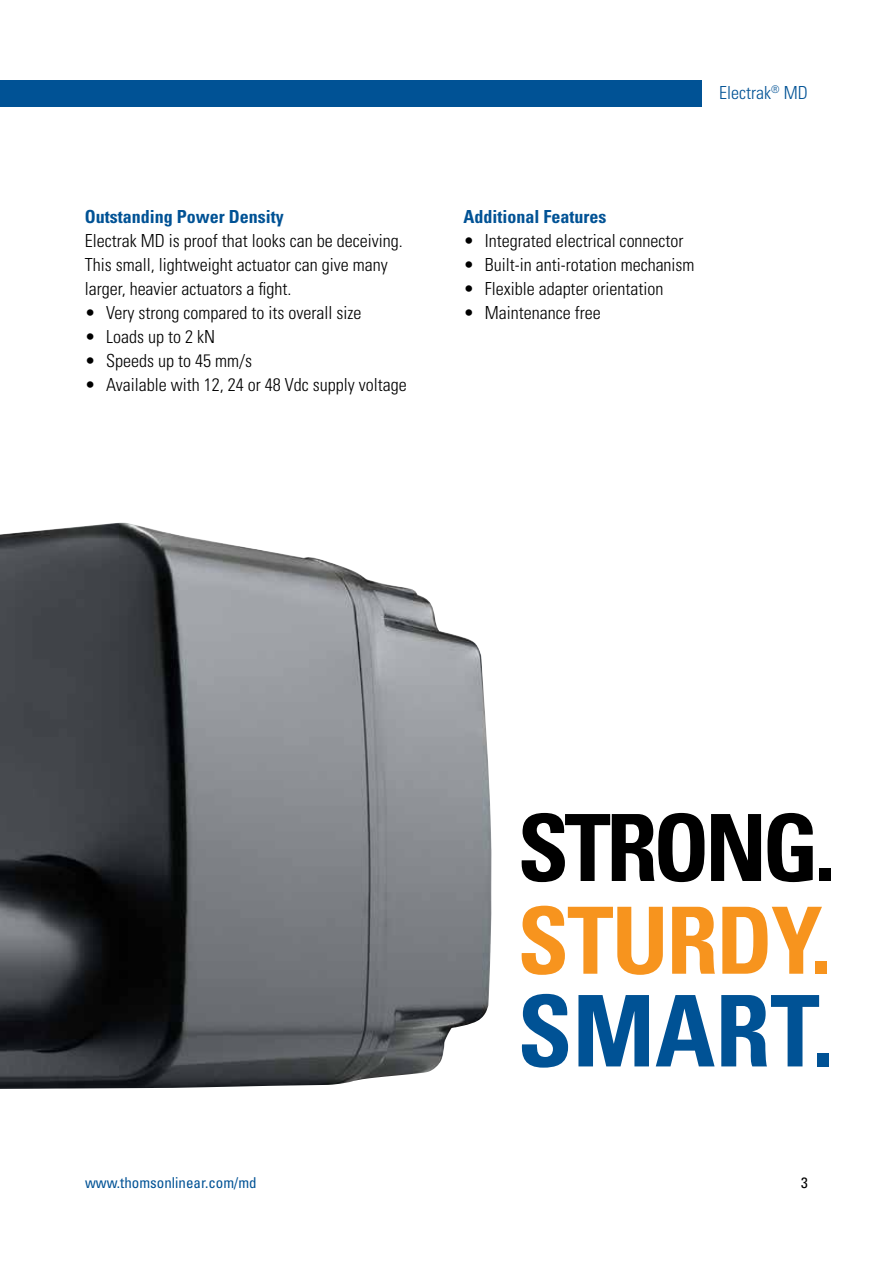
<style>
.page{position:relative;width:893px;height:1263px;background:#fff}
.page>*{position:absolute;margin:0;border:0;box-sizing:border-box;transform-origin:0 0}
.t1{font:700 condensed 98.85px "Univers LT Std";color:#005295}
.t2{font:700 condensed 92.7px "Univers LT Std";letter-spacing:-.05em;color:#000}
.t3{font:700 condensed 92.7px "Univers LT Std";letter-spacing:-.02em;color:#f7941e}
.t4{font:300 condensed 18px/24px "Univers LT Std";color:#000}
.t5{font:700 condensed 18px "Univers LT Std";color:#005295}
.t6{font:300 condensed 18px "Univers LT Std";color:#005295}
.t7{font:condensed 15px "Univers LT Std";color:#005295}
.t8{font:condensed 15px "Univers LT Std";color:#000}
</style>
<div class="page">
<div style="left:0;top:80px;width:701px;height:27px;background:#005295"></div>
<img style="left:0;top:523px;width:492px;height:566px">
<p class="t5" style="left:85px;top:206px;width:200px">Outstanding Power Density</p>
<p class="t4" style="left:85px;top:229px;width:319px">Electrak MD is proof that looks can be deceiving.<br>This small, lightweight actuator can give many larger, heavier actuators a fight.</p>
<p class="t4" style="left:85px;top:301px;width:278px">• Very strong compared to its overall size</p>
<p class="t4" style="left:85px;top:325px;width:132px">• Loads up to 2 kN</p>
<p class="t4" style="left:85px;top:349px;width:169px">• Speeds up to 45 mm/s</p>
<p class="t4" style="left:85px;top:373px;width:323px">• Available with 12, 24 or 48 Vdc supply voltage</p>
<p class="t6" style="left:719px;top:82px;width:90px">Electrak<sup>®</sup> MD</p>
<p class="t5" style="left:463px;top:206px;width:144px">Additional Features</p>
<p class="t4" style="left:463px;top:229px;width:222px">• Integrated electrical connector</p>
<p class="t4" style="left:463px;top:253px;width:233px">• Built-in anti-rotation mechanism</p>
<p class="t4" style="left:463px;top:277px;width:202px">• Flexible adapter orientation</p>
<p class="t4" style="left:463px;top:301px;width:139px">• Maintenance free</p>
<p class="t7" style="left:85px;top:1173px;width:173px">www.thomsonlinear.com/md</p>
<h2 class="t2" style="left:518px;top:791px;width:319px">STRONG.</h2>
<h2 class="t3" style="left:518px;top:884px;width:315px">STURDY.</h2>
<h1 class="t1" style="left:518px;top:971px;width:318px">SMART.</h1>
<p class="t8" style="left:801px;top:1173px;width:8px">3</p>
</div>
